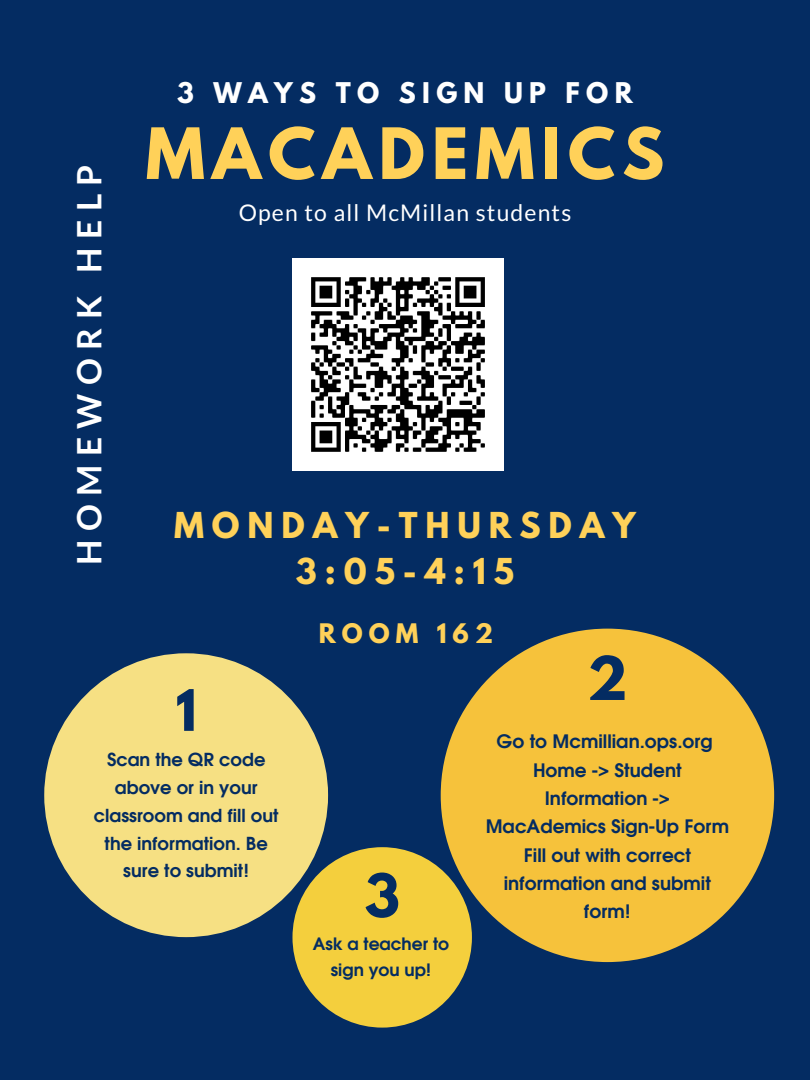
<style>
.page{position:relative;width:810px;height:1080px;background:#042c62}
.page>*{position:absolute;margin:0;border:0;box-sizing:border-box;transform-origin:0 0}
.t1{font:700 62.62px "League Spartan";letter-spacing:.115em;color:#ffd159}
.t2{font:700 53.38px "League Spartan";color:#042c62}
.t3{font:700 53px "League Spartan";color:#042c62}
.t4{font:700 50.62px "League Spartan";color:#042c62}
.t5{font:700 33.56px "Lato";letter-spacing:.25em;color:#fff}
.t6{font:700 31.62px "League Spartan";letter-spacing:.25em;color:#ffd159}
.t7{font:700 25.31px "League Spartan";letter-spacing:.25em;color:#fff}
.t8{font:700 23.88px "League Spartan";letter-spacing:.25em;color:#ffd159}
.t9{font:22.94px "Lato";letter-spacing:.05em;color:#fff}
.t10{font:700 18.56px/28.3px "Evolventa";color:#042c62;text-align:center}
.t11{font:700 17.94px/27.8px "Evolventa";color:#042c62;text-align:center}
.t12{font:700 17.12px/26.2px "Evolventa";color:#042c62;text-align:center}
</style>
<div class="page">
<img style="left:292px;top:259px;width:212px;height:211px">
<div style="left:44px;top:653px;width:284px;height:284px;background:#f6e083;border-radius:50%"></div>
<div style="left:292px;top:847px;width:180px;height:181px;background:#f4cf3d;border-radius:50%"></div>
<div style="left:441px;top:629px;width:333px;height:333px;background:#f6c23b;border-radius:50%"></div>
<p class="t5" style="left:68px;top:565px;width:402px;rotate:-90deg">HOMEWORK HELP</p>
<p class="t7" style="left:177px;top:80px;width:457px">3 WAYS TO SIGN UP FOR</p>
<p class="t1" style="left:146px;top:123px;width:520px">MACADEMICS</p>
<p class="t9" style="left:239px;top:199px;width:334px">Open to all McMillan students</p>
<p class="t6" style="left:174px;top:510px;width:463px">MONDAY-THURSDAY</p>
<p class="t6" style="left:296px;top:555px;width:220px">3:05-4:15</p>
<p class="t8" style="left:319px;top:622px;width:176px">ROOM 162</p>
<p class="t4" style="left:176px;top:685px;width:22px">1</p>
<p class="t2" style="left:587px;top:652px;width:42px">2</p>
<p class="t11" style="left:94px;top:747px;width:186px">Scan the QR code above or in your classroom and fill out the information. Be sure to submit!</p>
<p class="t3" style="left:365px;top:869px;width:37px">3</p>
<p class="t12" style="left:313px;top:932px;width:138px">Ask a teacher to sign you up!</p>
<p class="t10" style="left:497px;top:729px;width:218px">Go to Mcmillian.ops.org</p>
<p class="t10" style="left:486px;top:757px;width:245px">Home -&gt; Student<br>Information -&gt;<br>MacAdemics Sign-Up Form</p>
<p class="t10" style="left:504px;top:842px;width:209px">Fill out with correct information and submit form!</p>
</div>
